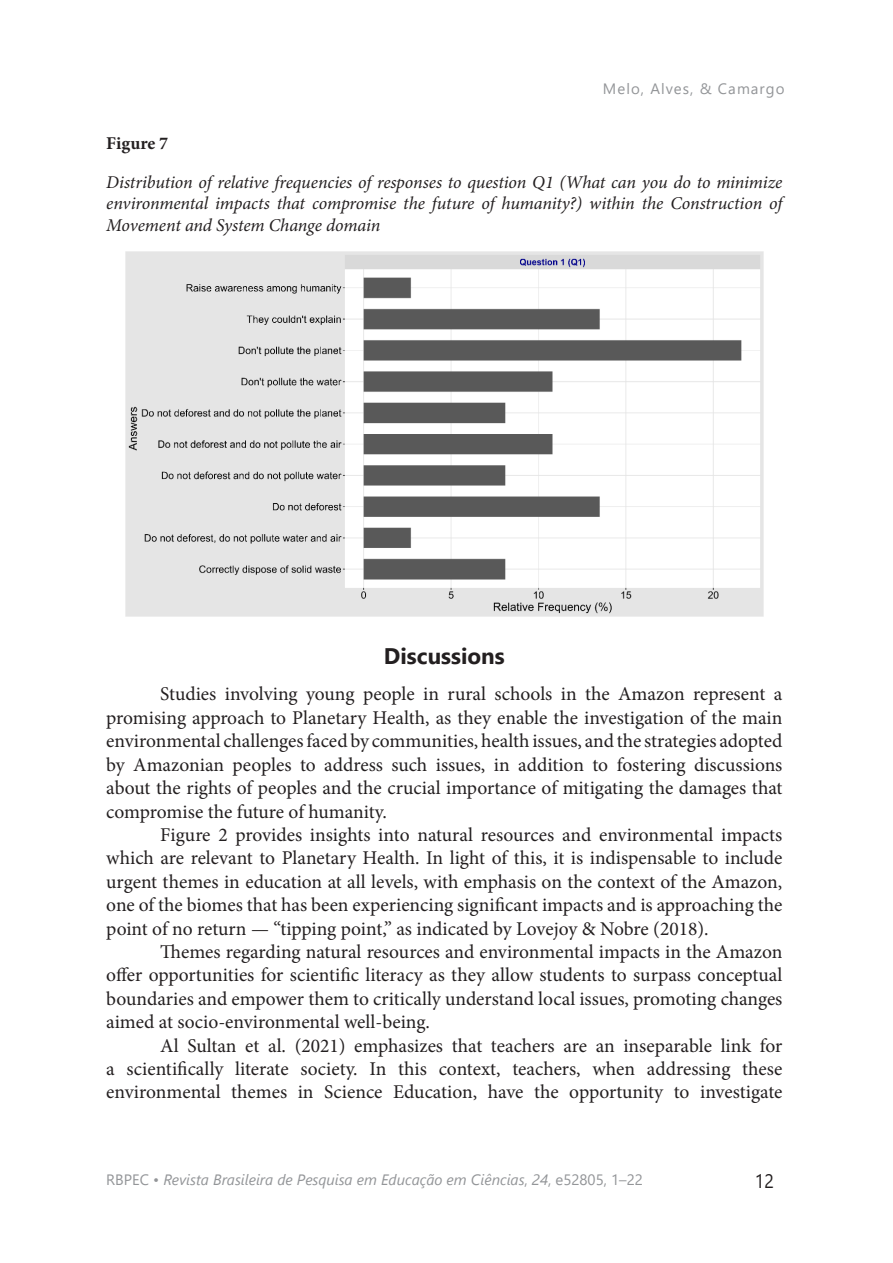
<style>
.page{position:relative;width:893px;height:1263px;background:#fff}
.page>*{position:absolute;margin:0;border:0;box-sizing:border-box;transform-origin:0 0}
.Título_seção{font:700 22.5px "Segoe UI";color:#231f20}
.t1{font:19.5px/23.4px "Minion Pro";letter-spacing:-.005em;color:#231f20;text-align:justify}
.t2{font:19.5px "Segoe UI";color:#231f20;scale:.9 1}
.Título_tabelas_e_quadros{font:italic 18px/21.6px "Minion Pro";letter-spacing:-.01em;color:#231f20;text-align:justify}
.Número_de_tabelas_e_quadros{font:700 18px "Minion Pro";color:#231f20}
.t3{font:italic 15px "Segoe UI";color:#939598}
.t4{font:15px "Segoe UI";letter-spacing:.07em;color:#939598}
.s1{font-style:normal}
</style>
<div class="page">
<img style="left:125px;top:252px;width:638px;height:364px">
<p class="t4" style="left:603px;top:74px;width:183px">Melo, Alves, &amp; Camargo</p>
<p class="Número_de_tabelas_e_quadros" style="left:106px;top:131px;width:63px">Figure 7</p>
<p class="Título_tabelas_e_quadros" style="left:106px;top:171px;width:678px">Distribution of relative frequencies of responses to question Q1 (What can you do to minimize environmental impacts that compromise the future of humanity?) within the Construction of Movement and System Change domain</p>
<p class="Título_seção" style="left:384px;top:635px;width:122px">Discussions</p>
<p class="t1" style="left:106px;top:683px;width:678px;text-indent:54px">Studies involving young people in rural schools in the Amazon represent a promising approach to Planetary Health, as they enable the investigation of the main environmental challenges faced by communities, health issues, and the strategies adopted by Amazonian peoples to address such issues, in addition to fostering discussions about the rights of peoples and the crucial importance of mitigating the damages that compromise the future of humanity.</p>
<p class="t1" style="left:106px;top:823px;width:678px;text-indent:54px">Figure 2 provides insights into natural resources and environmental impacts which are relevant to Planetary Health. In light of this, it is indispensable to include urgent themes in education at all levels, with emphasis on the context of the Amazon, one of the biomes that has been experiencing significant impacts and is approaching the point of no return — “tipping point,” as indicated by Lovejoy &amp; Nobre (2018).</p>
<p class="t1" style="left:106px;top:940px;width:678px;text-indent:54px">Themes regarding natural resources and environmental impacts in the Amazon offer opportunities for scientific literacy as they allow students to surpass conceptual boundaries and empower them to critically understand local issues, promoting changes aimed at socio-environmental well-being.</p>
<p class="t1" style="left:106px;top:1034px;width:678px;text-indent:54px">Al Sultan et al. (2021) emphasizes that teachers are an inseparable link for a scientifically literate society. In this context, teachers, when addressing these environmental themes in Science Education, have the opportunity to investigate</p>
<p class="t3" style="left:106px;top:1165px;width:538px"><span class="s1">RBPEC •</span> Revista Brasileira de Pesquisa em Educação em Ciências<span class="s1">,</span> 24<span class="s1">, e52805, 1–22</span></p>
<p class="t2" style="left:755px;top:1162px;width:23px">12</p>
</div>
